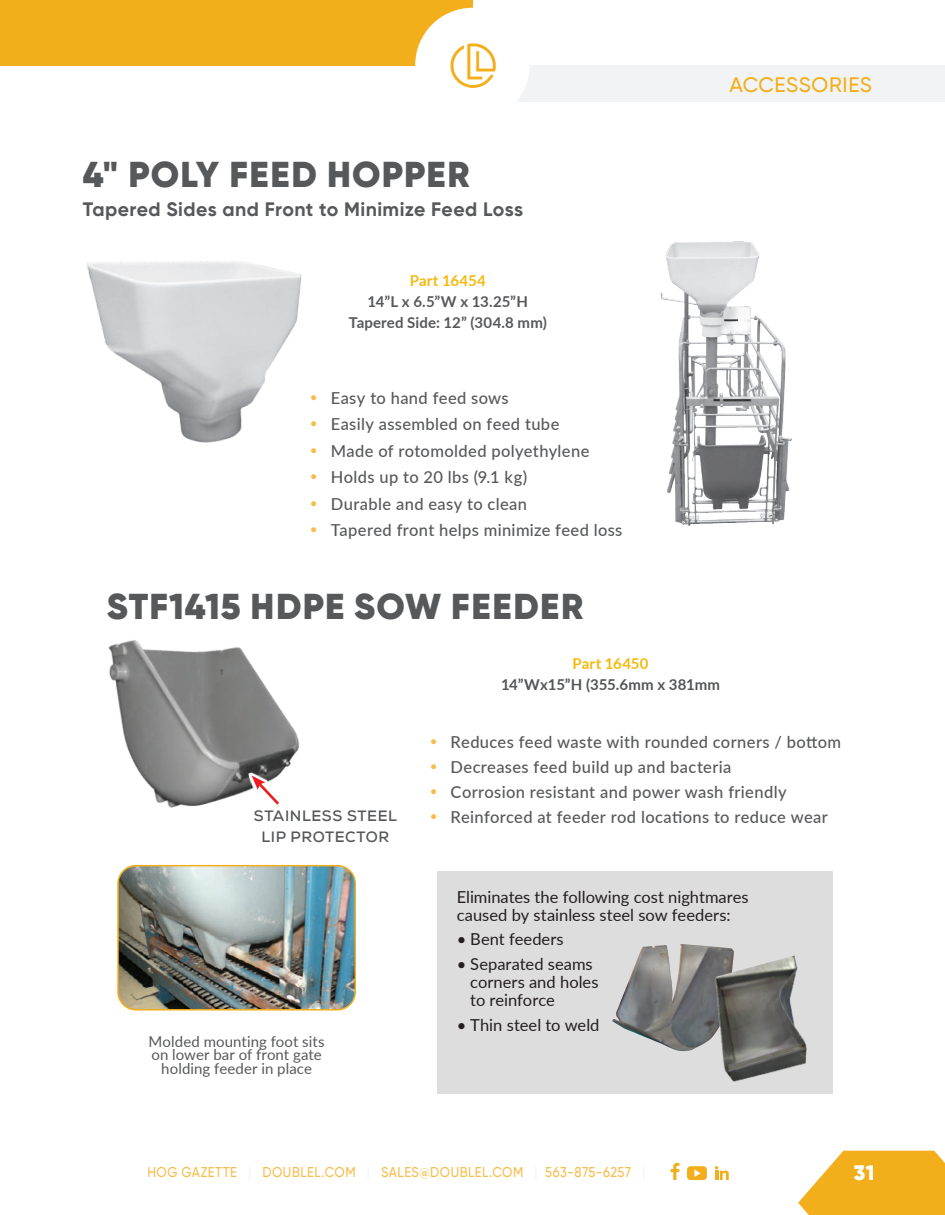
<style>
.page{position:relative;width:945px;height:1215px;background:#fff}
.page>*{position:absolute;margin:0;border:0;box-sizing:border-box;transform-origin:0 0}
.t1{font:900 36px "Gilroy";letter-spacing:.035em;color:#57585a}
.t2{font:500 21px "Gilroy";letter-spacing:.025em;color:#f2ae1b}
.t3{font:900 21px "Gilroy";color:#fff}
.t4{font:700 19.5px "Gilroy";letter-spacing:.02em;color:#57585a}
.t5{font:500 16.5px "Lato";letter-spacing:.025em;color:#57585a}
.t6{font:16.5px/18px "Lato";color:#231f20}
.t7{font:15px/13.5px "Lato";letter-spacing:.005em;color:#57585a;text-align:center}
.t8{font:700 15px/21px "Lato";letter-spacing:.01em;color:#57585a;text-align:center}
.t9{font:700 15px/21px "Nexa";letter-spacing:.035em;color:#57585a;text-align:center}
.t10{font:700 15px "Lato";color:#545557}
.t11{font:700 15px "Lato";letter-spacing:.01em;color:#f4b910}
.t12{font:500 14.25px "Gilroy";letter-spacing:.04em;color:#f6bd4d;scale:.9 1}
.s1{font-family:"Gilroy";font-weight:700;font-size:18px;color:#f6bd4d}
.s2{color:#f2f3f4}
</style>
<div class="page">
<svg style="left:798px;top:1151px;width:147px;height:64px;background:#f3b93a"></svg>
<div style="left:14px;top:0;width:458px;height:65px;background:#f2ae1b"></div>
<div style="left:472px;top:65px;width:473px;height:37px;background:#f2f3f4"></div>
<div style="left:415px;top:8px;width:115px;height:114px;background:#fff;border-radius:50%"></div>
<img style="left:450px;top:43px;width:46px;height:45px">
<div style="left:0;top:0;width:14px;height:65px;background:#f2ae1b"></div>
<svg style="left:671px;top:1163px;width:8px;height:17px"></svg>
<svg style="left:687px;top:1166px;width:20px;height:14px"></svg>
<svg style="left:715px;top:1166px;width:14px;height:14px"></svg>
<div style="left:437px;top:871px;width:395px;height:223px;background:#dedddd"></div>
<img style="left:87px;top:261px;width:215px;height:182px">
<img style="left:108px;top:640px;width:191px;height:168px">
<img style="left:642px;top:944px;width:39px;height:58px">
<img style="left:686px;top:953px;width:147px;height:141px">
<svg style="left:248px;top:768px;width:35px;height:40px"></svg>
<img style="left:120px;top:866px;width:235px;height:142px">
<div style="left:117px;top:865px;width:239px;height:146px;border:2px solid #f2ae1b;border-radius:18px"></div>
<img style="left:660px;top:241px;width:132px;height:285px">
<p class="t2" style="left:729px;top:72px;width:144px">ACCESSORIES</p>
<h1 class="t1" style="left:83px;top:151px;width:389px">4" POLY FEED HOPPER</h1>
<p class="t4" style="left:83px;top:197px;width:442px">Tapered Sides and Front to Minimize Feed Loss</p>
<p class="t11" style="left:410px;top:270px;width:78px">Part 16454</p>
<p class="t8" style="left:349px;top:291px;width:200px">14”L x 6.5”W x 13.25”H<br>Tapered Side: 12” (304.8 mm)</p>
<p class="t5" style="left:311px;top:386px;width:200px"><span class="s1">•</span> Easy to hand feed sows</p>
<p class="t5" style="left:311px;top:412px;width:250px"><span class="s1">•</span> Easily assembled on feed tube</p>
<p class="t5" style="left:311px;top:439px;width:280px"><span class="s1">•</span> Made of rotomolded polyethylene</p>
<p class="t5" style="left:311px;top:465px;width:218px"><span class="s1">•</span> Holds up to 20 lbs (9.1 kg)</p>
<p class="t5" style="left:311px;top:492px;width:218px"><span class="s1">•</span> Durable and easy to clean</p>
<p class="t5" style="left:311px;top:518px;width:313px"><span class="s1">•</span> Tapered front helps minimize feed loss</p>
<h1 class="t1" style="left:107px;top:583px;width:478px">STF1415 HDPE SOW FEEDER</h1>
<p class="t11" style="left:573px;top:653px;width:77px">Part 16450</p>
<p class="t10" style="left:501px;top:674px;width:220px">14”Wx15”H (355.6mm x 381mm</p>
<p class="t9" style="left:254px;top:806px;width:145px">STAINLESS STEEL<br>LIP PROTECTOR</p>
<p class="t7" style="left:149px;top:1034px;width:178px">Molded mounting foot sits on lower bar of front gate holding feeder in place</p>
<p class="t5" style="left:430px;top:730px;width:412px"><span class="s1">•</span> Reduces feed waste with rounded corners / bottom</p>
<p class="t5" style="left:430px;top:755px;width:303px"><span class="s1">•</span> Decreases feed build up and bacteria</p>
<p class="t5" style="left:430px;top:780px;width:358px"><span class="s1">•</span> Corrosion resistant and power wash friendly</p>
<p class="t5" style="left:430px;top:805px;width:399px"><span class="s1">•</span> Reinforced at feeder rod locations to reduce wear</p>
<p class="t6" style="left:457px;top:887px;width:293px">Eliminates the following cost nightmares caused by stainless steel sow feeders:</p>
<p class="t6" style="left:457px;top:930px;width:108px">• Bent feeders</p>
<p class="t6" style="left:470px;top:954px;width:130px;text-indent:-13px">• Separated seams corners and holes to reinforce</p>
<p class="t6" style="left:457px;top:1015px;width:144px">• Thin steel to weld</p>
<p class="t12" style="left:147px;top:1163px;width:555px">HOG GAZETTE <span class="s2">|</span> DOUBLEL.COM <span class="s2">|</span> SALES@DOUBLEL.COM <span class="s2">|</span> 563-875-6257 <span class="s2">|</span></p>
<p class="t3" style="left:854px;top:1159px;width:22px">31</p>
</div>
